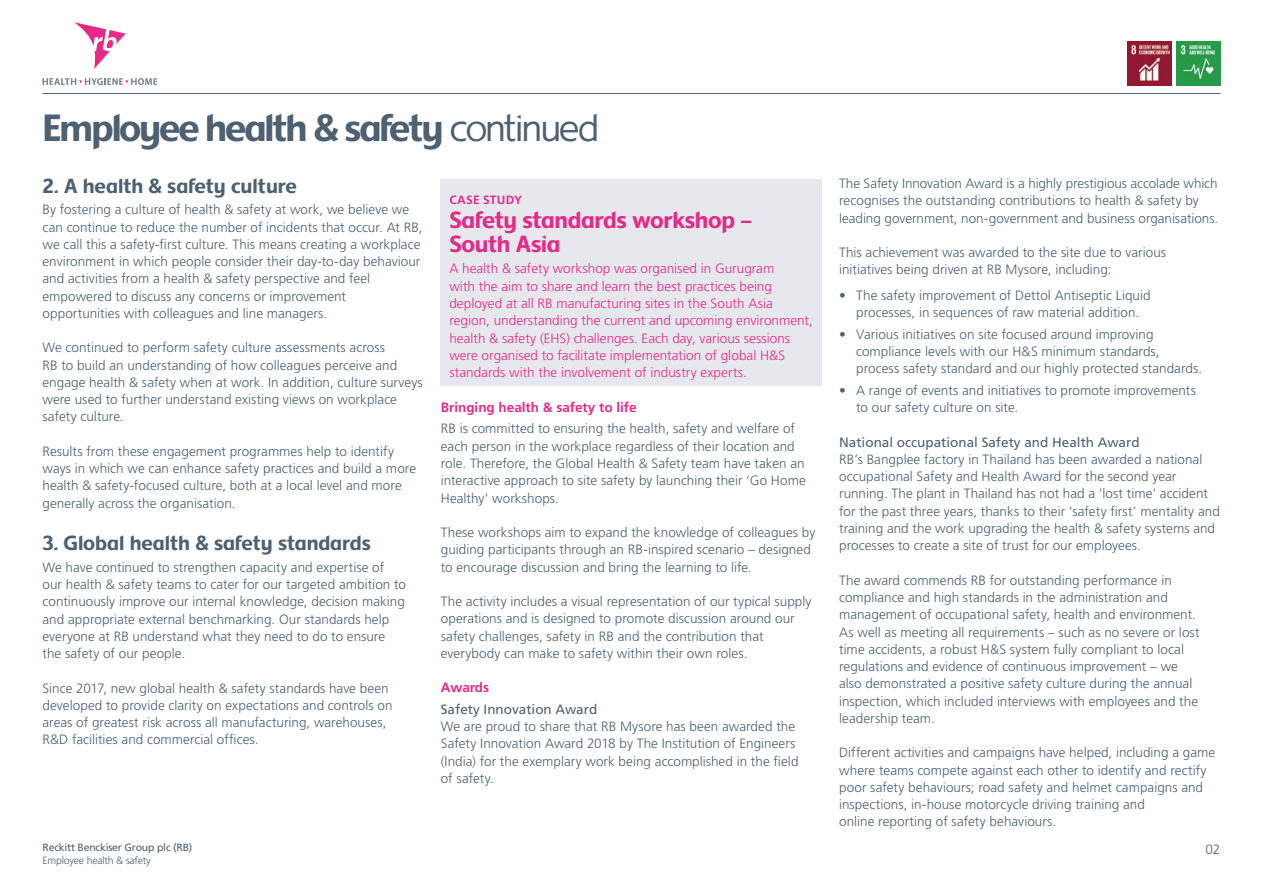
<style>
.page{position:relative;width:1263px;height:893px;background:#fff}
.page>*{position:absolute;margin:0;border:0;box-sizing:border-box;transform-origin:0 0}
.t1{font:39px "Kite Display";letter-spacing:-.05em;color:#4d6172}
.t2{font:24px/24px "Kite Display";letter-spacing:-.015em;color:#e52987}
.t3{font:21px "Kite Display";color:#4d6172}
.t4{font:300 13.5px/17.2px "Frutiger LT Std";color:#4d6172}
.t5{font:300 13.5px/17.2px "Frutiger LT Std";color:#e52987}
.t6{font:13.5px "Frutiger LT Std";color:#4d6172}
.t7{font:700 13.5px "Frutiger LT Std";color:#e52987}
.t8{font:700 12px "Frutiger LT Std";letter-spacing:.02em;color:#e52987}
.t9{font:10.5px "Frutiger LT Std";letter-spacing:-.02em;color:#4d6172}
.t10{font:300 10.5px "Frutiger LT Std";letter-spacing:-.02em;color:#4d6172}
.s1{font-weight:300}
</style>
<div class="page">
<svg style="left:74px;top:22px;width:52px;height:47px"></svg>
<svg style="left:43px;top:78px;width:114px;height:7px"></svg>
<hr style="left:43px;top:93px;width:1177px;height:1px;background:#4d6172">
<img style="left:1176px;top:41px;width:44px;height:44px">
<img style="left:1127px;top:41px;width:44px;height:44px">
<div style="left:441px;top:179px;width:381px;height:206px;background:#e6e8ed"></div>
<h1 class="t1" style="left:43px;top:98px;width:558px">Employee health &amp; safety <span class="s1">continued</span></h1>
<h3 class="t3" style="left:43px;top:170px;width:256px">2. A health &amp; safety culture</h3>
<p class="t4" style="left:43px;top:201px;width:382px">By fostering a culture of health &amp; safety at work, we believe we can continue to reduce the number of incidents that occur. At RB, we call this a safety-first culture. This means creating a workplace environment in which people consider their day-to-day behaviour and activities from a health &amp; safety perspective and feel empowered to discuss any concerns or improvement opportunities with colleagues and line managers.</p>
<p class="t4" style="left:43px;top:339px;width:382px">We continued to perform safety culture assessments across<br>RB to build an understanding of how colleagues perceive and engage health &amp; safety when at work. In addition, culture surveys were used to further understand existing views on workplace safety culture.</p>
<p class="t4" style="left:43px;top:443px;width:375px">Results from these engagement programmes help to identify ways in which we can enhance safety practices and build a more health &amp; safety-focused culture, both at a local level and more generally across the organisation.</p>
<h3 class="t3" style="left:43px;top:527px;width:330px">3. Global health &amp; safety standards</h3>
<p class="t4" style="left:43px;top:559px;width:365px">We have continued to strengthen capacity and expertise of our health &amp; safety teams to cater for our targeted ambition to continuously improve our internal knowledge, decision making and appropriate external benchmarking. Our standards help everyone at RB understand what they need to do to ensure the safety of our people.</p>
<p class="t4" style="left:43px;top:680px;width:351px">Since 2017, new global health &amp; safety standards have been developed to provide clarity on expectations and controls on areas of greatest risk across all manufacturing, warehouses, R&amp;D facilities and commercial offices.</p>
<p class="t8" style="left:449px;top:193px;width:74px">CASE STUDY</p>
<h2 class="t2" style="left:449px;top:207px;width:304px">Safety standards workshop –<br>South Asia</h2>
<p class="t5" style="left:449px;top:260px;width:365px">A health &amp; safety workshop was organised in Gurugram<br>with the aim to share and learn the best practices being deployed at all RB manufacturing sites in the South Asia region, understanding the current and upcoming environment, health &amp; safety (EHS) challenges. Each day, various sessions were organised to facilitate implementation of global H&amp;S standards with the involvement of industry experts.</p>
<p class="t7" style="left:441px;top:399px;width:197px">Bringing health &amp; safety to life</p>
<p class="t4" style="left:441px;top:420px;width:366px">RB is committed to ensuring the health, safety and welfare of each person in the workplace regardless of their location and role. Therefore, the Global Health &amp; Safety team have taken an interactive approach to site safety by launching their ‘Go Home Healthy’ workshops.</p>
<p class="t4" style="left:441px;top:524px;width:376px">These workshops aim to expand the knowledge of colleagues by guiding participants through an RB-inspired scenario – designed to encourage discussion and bring the learning to life.</p>
<p class="t4" style="left:441px;top:593px;width:372px">The activity includes a visual representation of our typical supply operations and is designed to promote discussion around our safety challenges, safety in RB and the contribution that everybody can make to safety within their own roles.</p>
<p class="t7" style="left:441px;top:680px;width:50px">Awards</p>
<p class="t6" style="left:441px;top:701px;width:158px">Safety Innovation Award</p>
<p class="t4" style="left:441px;top:718px;width:359px">We are proud to share that RB Mysore has been awarded the Safety Innovation Award 2018 by The Institution of Engineers (India) for the exemplary work being accomplished in the field of safety.</p>
<p class="t4" style="left:839px;top:175px;width:381px">The Safety Innovation Award is a highly prestigious accolade which recognises the outstanding contributions to health &amp; safety by leading government, non-government and business organisations.</p>
<p class="t4" style="left:839px;top:244px;width:328px">This achievement was awarded to the site due to various initiatives being driven at RB Mysore, including:</p>
<p class="t4" style="left:839px;top:287px;width:313px;text-align:center">• The safety improvement of Dettol Antiseptic Liquid processes, in sequences of raw material addition.</p>
<p class="t4" style="left:856px;top:326px;width:347px;text-indent:-17px">• Various initiatives on site focused around improving compliance levels with our H&amp;S minimum standards, process safety standard and our highly protected standards.</p>
<p class="t4" style="left:856px;top:382px;width:341px;text-indent:-17px">• A range of events and initiatives to promote improvements to our safety culture on site.</p>
<p class="t6" style="left:839px;top:434px;width:302px">National occupational Safety and Health Award</p>
<p class="t4" style="left:839px;top:451px;width:382px">RB’s Bangplee factory in Thailand has been awarded a national occupational Safety and Health Award for the second year running. The plant in Thailand has not had a ‘lost time’ accident for the past three years, thanks to their ‘safety first’ mentality and training and the work upgrading the health &amp; safety systems and processes to create a site of trust for our employees.</p>
<p class="t4" style="left:839px;top:572px;width:362px">The award commends RB for outstanding performance in compliance and high standards in the administration and management of occupational safety, health and environment.<br>As well as meeting all requirements – such as no severe or lost time accidents, a robust H&amp;S system fully compliant to local regulations and evidence of continuous improvement – we also demonstrated a positive safety culture during the annual inspection, which included interviews with employees and the leadership team.</p>
<p class="t4" style="left:839px;top:744px;width:378px">Different activities and campaigns have helped, including a game where teams compete against each other to identify and rectify poor safety behaviours; road safety and helmet campaigns and inspections, in-house motorcycle driving training and<br>online reporting of safety behaviours.</p>
<p class="t9" style="left:43px;top:842px;width:151px">Reckitt Benckiser Group plc (RB)</p>
<p class="t4" style="left:1205px;top:840px;width:16px">02</p>
<p class="t10" style="left:43px;top:855px;width:110px">Employee health &amp; safety</p>
</div>
